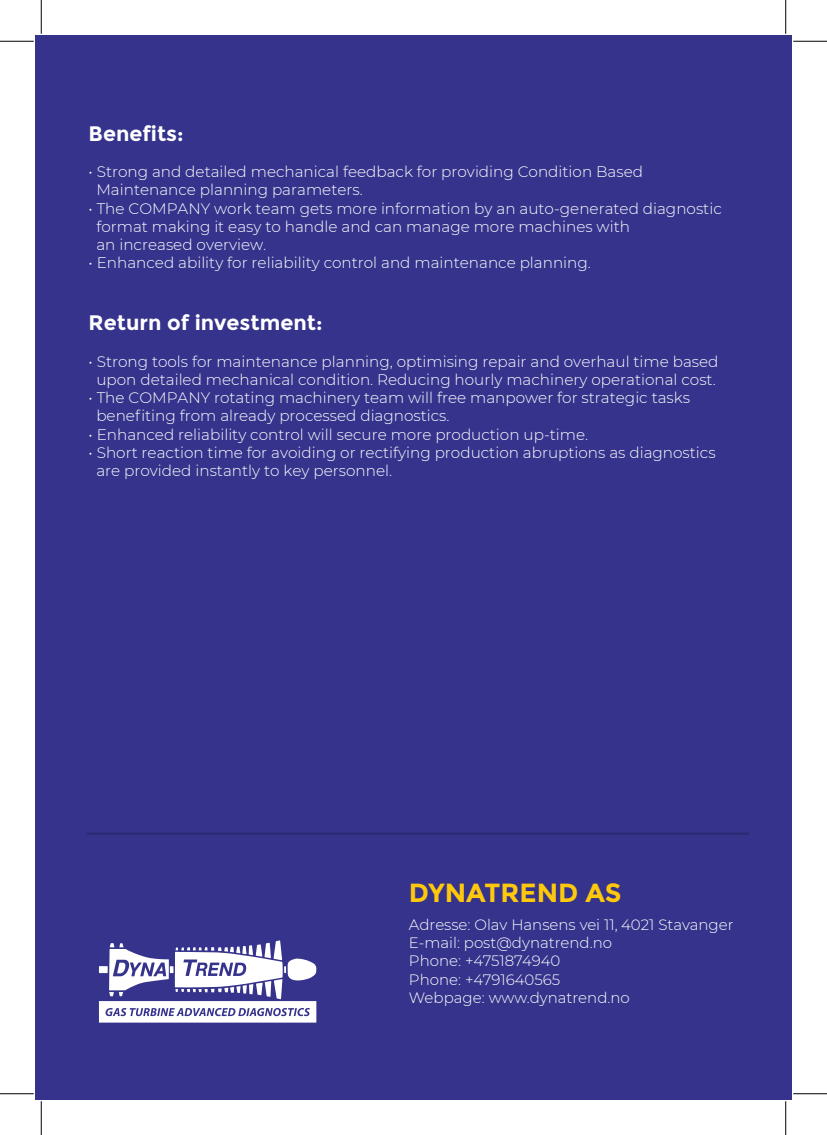
<style>
.page{position:relative;width:827px;height:1135px;background:#fff}
.page>*{position:absolute;margin:0;border:0;box-sizing:border-box;transform-origin:0 0}
.t1{font:700 26.25px "Montserrat";color:#fec80c}
.t2{font:700 21px "Montserrat";color:#fff}
.t3{font:300 15.25px/18.2px "Montserrat";color:#fff}
.t4{font:300 15px/18px "Montserrat";color:#fff}
</style>
<div class="page">
<div style="left:35px;top:35px;width:757px;height:1065px;background:#35338c"></div>
<svg style="left:99px;top:940px;width:217px;height:82px"></svg>
<hr style="left:86px;top:832px;width:663px;height:3px;background:#2d2b73">
<hr style="left:0;top:41px;width:34px;height:1px;background:#000">
<hr style="left:793px;top:41px;width:34px;height:1px;background:#000">
<hr style="left:0;top:1093px;width:34px;height:1px;background:#000">
<hr style="left:793px;top:1093px;width:34px;height:1px;background:#000">
<hr style="left:41px;top:0;width:1px;height:34px;background:#000">
<hr style="left:41px;top:1101px;width:1px;height:34px;background:#000">
<hr style="left:785px;top:0;width:1px;height:34px;background:#000">
<hr style="left:785px;top:1101px;width:1px;height:34px;background:#000">
<h2 class="t2" style="left:89px;top:121px;width:97px">Benefits:</h2>
<p class="t3" style="left:96px;top:162px;width:548px;text-indent:-8px">• Strong and detailed mechanical feedback for providing Condition Based<br>Maintenance planning parameters.</p>
<p class="t3" style="left:96px;top:199px;width:627px;text-indent:-8px">• The COMPANY work team gets more information by an auto-generated diagnostic format making it easy to handle and can manage more machines with<br>an increased overview.</p>
<p class="t3" style="left:89px;top:253px;width:504px">• Enhanced ability for reliability control and maintenance planning.</p>
<h2 class="t2" style="left:89px;top:310px;width:235px">Return of investment:</h2>
<p class="t3" style="left:89px;top:352px;width:631px;text-align:center">• Strong tools for maintenance planning, optimising repair and overhaul time based upon detailed mechanical condition. Reducing hourly machinery operational cost.</p>
<p class="t3" style="left:96px;top:388px;width:595px;text-indent:-8px">• The COMPANY rotating machinery team will free manpower for strategic tasks benefiting from already processed diagnostics.</p>
<p class="t3" style="left:89px;top:425px;width:501px">• Enhanced reliability control will secure more production up-time.</p>
<p class="t3" style="left:96px;top:443px;width:620px;text-indent:-8px">• Short reaction time for avoiding or rectifying production abruptions as diagnostics are provided instantly to key personnel.</p>
<h1 class="t1" style="left:409px;top:877px;width:214px">DYNATREND AS</h1>
<p class="t4" style="left:409px;top:916px;width:326px">Adresse: Olav Hansens vei 11, 4021 Stavanger<br>E-mail: post@dynatrend.no<br>Phone: +4751874940<br>Phone: +4791640565<br>Webpage: www.dynatrend.no</p>
</div>
